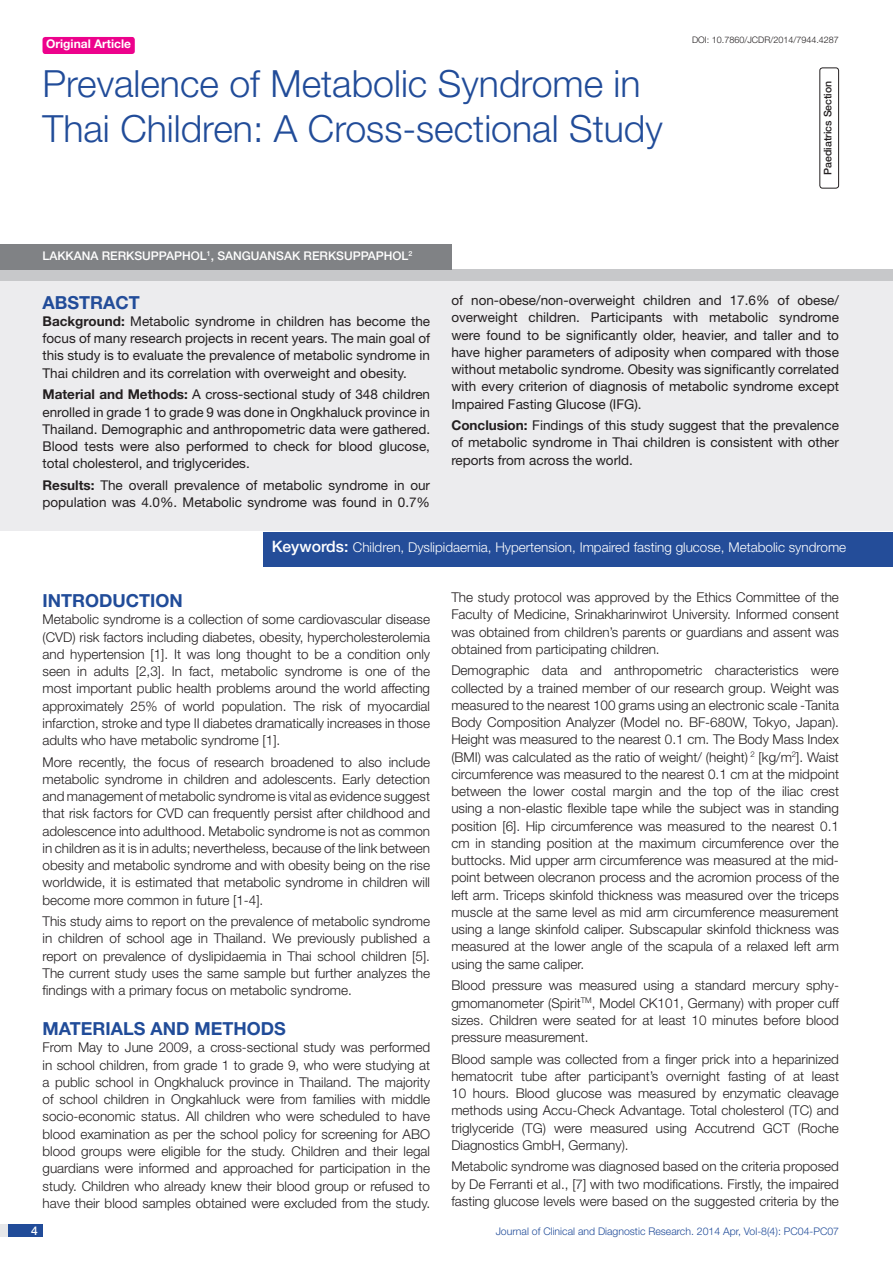
<style>
.page{position:relative;width:893px;height:1263px;background:#fff}
.page>*{position:absolute;margin:0;border:0;box-sizing:border-box;transform-origin:0 0}
.t1{font:300 37.5px/45px "Helvetica Neue";color:#214c99}
.Level_1{font:700 18px "Helvetica Neue";color:#214c99}
.Abstract_head{font:700 18px "Helvetica Neue";color:#214c99}
.Body_text{font:300 13.5px/17.2px "Helvetica Neue";color:#231f20;text-align:justify}
.Abstract_text{font:13.5px/17.2px "Helvetica Neue";color:#231f20;text-align:justify}
.t2{font:300 13.5px "Helvetica Neue";color:#fff}
.Author{font:500 12px "Helvetica Neue";color:#fff}
.t3{font:700 12px "Helvetica Neue";color:#fff}
.t4{font:300 10.5px "Helvetica Neue";color:#214c99}
.con_particulars{font:500 10.5px "Helvetica Neue";color:#231f20}
.DOI{font:300 9px "Helvetica Neue";color:#231f20}
.s1{color:#244d99}
.s2{font-weight:700}
.s3{font-weight:500;font-size:15.75px}
</style>
<div class="page">
<div style="left:0;top:1224px;width:43px;height:13px;background:#e6e7e9"></div>
<div style="left:8px;top:1224px;width:35px;height:13px;background:#214c99"></div>
<div style="left:43px;top:37px;width:92px;height:17px;background:#ed028c;border-radius:3px"></div>
<div style="left:0;top:269px;width:893px;height:12px;background:#c7c8ca"></div>
<div style="left:819px;top:68px;width:20px;height:121px;border:1px solid #231f20;border-radius:3px"></div>
<div style="left:0;top:244px;width:451px;height:26px;background:#808285"></div>
<div style="left:0;top:281px;width:893px;height:250px;background:#ececee"></div>
<div style="left:263px;top:532px;width:630px;height:35px;background:#244d99"></div>
<p class="t3" style="left:46px;top:37px;width:87px">Original Article</p>
<p class="t1" style="left:43px;top:60px;width:622px">Prevalence of Metabolic Syndrome in<br>Thai Children: A Cross-sectional Study</p>
<p class="DOI" style="left:692px;top:35px;width:148px">DOI: 10.7860/JCDR/2014/7944.4287</p>
<p class="con_particulars" style="left:821px;top:175px;width:95px;rotate:-90deg">PAEDIATRICS SECTION</p>
<p class="Author" style="left:43px;top:248px;width:371px">LAKKANA RERKSUPPAPHOL<sup>1</sup>, SANGUANSAK RERKSUPPAPHOL<sup>2</sup></p>
<p class="Abstract_head" style="left:43px;top:291px;width:99px">ABST<span class="s1">RAC</span>T</p>
<p class="Abstract_text" style="left:43px;top:312px;width:389px"><span class="s2">Background:</span> Metabolic syndrome in children has become the focus of many research projects in recent years. The main goal of this study is to evaluate the prevalence of metabolic syndrome in Thai children and its correlation with overweight and obesity.</p>
<p class="Abstract_text" style="left:43px;top:386px;width:389px"><span class="s2">Material and Methods:</span> A cross-sectional study of 348 children enrolled in grade 1 to grade 9 was done in Ongkhaluck province in Thailand. Demographic and anthropometric data were gathered.<br>Blood tests were also performed to check for blood glucose, total cholesterol, and triglycerides.</p>
<p class="Abstract_text" style="left:43px;top:476px;width:389px"><span class="s2">Results:</span> The overall prevalence of metabolic syndrome in our population was 4.0%. Metabolic syndrome was found in 0.7%</p>
<p class="Abstract_text" style="left:451px;top:292px;width:389px">of non-obese/non-overweight children and 17.6% of obese/ overweight children. Participants with metabolic syndrome were found to be significantly older, heavier, and taller and to have higher parameters of adiposity when compared with those without metabolic syndrome. Obesity was significantly correlated with every criterion of diagnosis of metabolic syndrome except Impaired Fasting Glucose (IFG).</p>
<p class="Abstract_text" style="left:451px;top:417px;width:389px"><span class="s2">Conclusion:</span> Findings of this study suggest that the prevalence of metabolic syndrome in Thai children is consistent with other reports from across the world.</p>
<p class="t2" style="left:272px;top:539px;width:576px"><span class="s3">KEYWORDS:</span> Children, Dyslipidaemia, Hypertension, Impaired fasting glucose, Metabolic syndrome</p>
<p class="Level_1" style="left:43px;top:590px;width:33px">Intro</p>
<p class="Level_1" style="left:99px;top:590px;width:39px">ductio</p>
<p class="Level_1" style="left:169px;top:590px;width:15px">n</p>
<p class="Body_text" style="left:43px;top:611px;width:389px">Metabolic syndrome is a collection of some cardiovascular disease (CVD) risk factors including diabetes, obesity, hypercholesterolemia and hypertension [1]. It was long thought to be a condition only seen in adults [2,3]. In fact, metabolic syndrome is one of the most important public health problems around the world affecting approximately 25% of world population. The risk of myocardial infarction, stroke and type II diabetes dramatically increases in those adults who have metabolic syndrome [1].</p>
<p class="Body_text" style="left:43px;top:753px;width:389px">More recently, the focus of research broadened to also include metabolic syndrome in children and adolescents. Early detection and management of metabolic syndrome is vital as evidence suggest that risk factors for CVD can frequently persist after childhood and adolescence into adulthood. Metabolic syndrome is not as common in children as it is in adults; nevertheless, because of the link between obesity and metabolic syndrome and with obesity being on the rise worldwide, it is estimated that metabolic syndrome in children will become more common in future [1-4].</p>
<p class="Body_text" style="left:43px;top:912px;width:389px">This study aims to report on the prevalence of metabolic syndrome in children of school age in Thailand. We previously published a report on prevalence of dyslipidaemia in Thai school children [5].<br>The current study uses the same sample but further analyzes the findings with a primary focus on metabolic syndrome.</p>
<p class="Level_1" style="left:43px;top:1018px;width:243px">Materials and Methods</p>
<p class="Body_text" style="left:43px;top:1039px;width:389px">From May to June 2009, a cross-sectional study was performed in school children, from grade 1 to grade 9, who were studying at a public school in Ongkhaluck province in Thailand. The majority of school children in Ongkahluck were from families with middle socio-economic status. All children who were scheduled to have blood examination as per the school policy for screening for ABO blood groups were eligible for the study. Children and their legal guardians were informed and approached for participation in the study. Children who already knew their blood group or refused to have their blood samples obtained were excluded from the study.</p>
<p class="Body_text" style="left:451px;top:588px;width:389px">The study protocol was approved by the Ethics Committee of the Faculty of Medicine, Srinakharinwirot University. Informed consent was obtained from children’s parents or guardians and assent was obtained from participating children.</p>
<p class="Body_text" style="left:451px;top:662px;width:389px">Demographic data and anthropometric characteristics were collected by a trained member of our research group. Weight was measured to the nearest 100 grams using an electronic scale -Tanita Body Composition Analyzer (Model no. BF-680W, Tokyo, Japan).<br>Height was measured to the nearest 0.1 cm. The Body Mass Index (BMI) was calculated as the ratio of weight/ (height) <sup>2</sup> [kg/m<sup>2</sup>]. Waist circumference was measured to the nearest 0.1 cm at the midpoint between the lower costal margin and the top of the iliac crest using a non-elastic flexible tape while the subject was in standing position [6]. Hip circumference was measured to the nearest 0.1 cm in standing position at the maximum circumference over the buttocks. Mid upper arm circumference was measured at the mid&shy;point between olecranon process and the acromion process of the left arm. Triceps skinfold thickness was measured over the triceps muscle at the same level as mid arm circumference measurement using a lange skinfold caliper. Subscapular skinfold thickness was measured at the lower angle of the scapula of a relaxed left arm using the same caliper.</p>
<p class="Body_text" style="left:451px;top:976px;width:389px;text-align:left">Blood pressure was measured using a standard mercury sphy&shy;gmomanometer (Spirit<sup>TM</sup>, Model CK101, Germany) with proper cuff sizes. Children were seated for at least 10 minutes before blood pressure measurement.</p>
<p class="Body_text" style="left:451px;top:1050px;width:389px">Blood sample was collected from a finger prick into a heparinized hematocrit tube after participant’s overnight fasting of at least 10 hours. Blood glucose was measured by enzymatic cleavage methods using Accu-Check Advantage. Total cholesterol (TC) and triglyceride (TG) were measured using Accutrend GCT (Roche Diagnostics GmbH, Germany).</p>
<p class="Body_text" style="left:451px;top:1157px;width:389px">Metabolic syndrome was diagnosed based on the criteria proposed by De Ferranti et al., [7] with two modifications. Firstly, the impaired fasting glucose levels were based on the suggested criteria by the</p>
<p class="Author" style="left:31px;top:1223px;width:8px">4</p>
<p class="t4" style="left:496px;top:1225px;width:345px">Journal of Clinical and Diagnostic Research. 2014 Apr, Vol-8(4): PC04-PC07</p>
</div>
